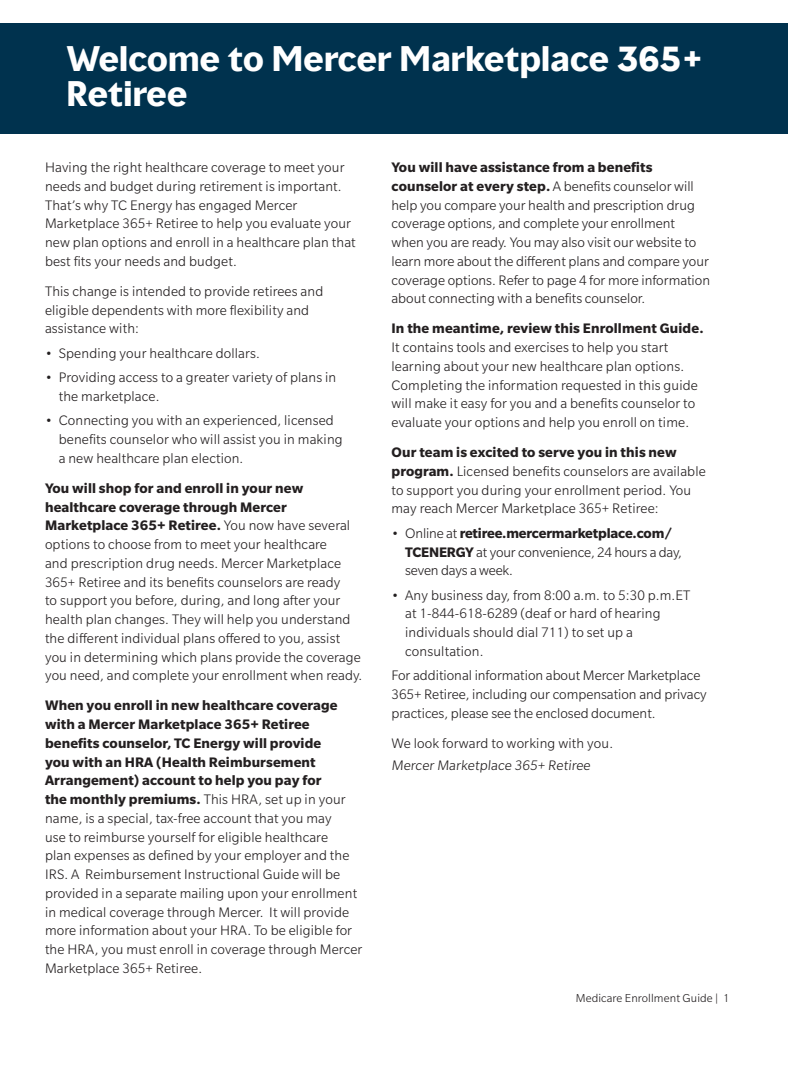
<style>
.page{position:relative;width:810px;height:1080px;background:#fff}
.page>*{position:absolute;margin:0;border:0;box-sizing:border-box;transform-origin:0 0}
.BODY{font:700 32.5px/35px "MMC Display";letter-spacing:.01em;color:#fff}
.BODY-2{font:300 15px/18.8px "Slate Pro";letter-spacing:.01em;color:#231f20}
.BODY-3{font:300 15px/18.8px "Slate Pro";letter-spacing:-.01em;color:#231f20}
.t1{font:300 12.5px "Slate Pro";letter-spacing:.01em;color:#231f20}
.s1{font-weight:700}
</style>
<div class="page">
<div style="left:0;top:23px;width:788px;height:111px;background:#00324e"></div>
<p class="BODY" style="left:67px;top:42px;width:638px">Welcome to Mercer Marketplace 365+<br>Retiree</p>
<p class="BODY-2" style="left:45px;top:158px;width:312px">Having the right healthcare coverage to meet your needs and budget during retirement is important.<br>That’s why TC Energy has engaged Mercer Marketplace 365+ Retiree to help you evaluate your new plan options and enroll in a healthcare plan that best fits your needs and budget.</p>
<p class="BODY-2" style="left:45px;top:282px;width:280px">This change is intended to provide retirees and eligible dependents with more flexibility and assistance with:</p>
<p class="BODY-2" style="left:45px;top:344px;width:216px">• Spending your healthcare dollars.</p>
<p class="BODY-2" style="left:59px;top:368px;width:279px;text-indent:-14px">• Providing access to a greater variety of plans in the marketplace.</p>
<p class="BODY-2" style="left:59px;top:411px;width:286px;text-indent:-14px">• Connecting you with an experienced, licensed benefits counselor who will assist you in making a new healthcare plan election.</p>
<p class="BODY-2" style="left:45px;top:479px;width:319px"><span class="s1">You will shop for and enroll in your new healthcare coverage through Mercer Marketplace 365+ Retiree.</span> You now have several options to choose from to meet your healthcare<br>and prescription drug needs. Mercer Marketplace 365+ Retiree and its benefits counselors are ready<br>to support you before, during, and long after your health plan changes. They will help you understand the different individual plans offered to you, assist you in determining which plans provide the coverage you need, and complete your enrollment when ready.</p>
<p class="BODY-2" style="left:45px;top:696px;width:319px"><span class="s1">When you enroll in new healthcare coverage with a Mercer Marketplace 365+ Retiree benefits counselor, TC Energy will provide<br>you with an HRA (Health Reimbursement Arrangement) account to help you pay for<br>the monthly premiums.</span> This HRA, set up in your name, is a special, tax-free account that you may<br>use to reimburse yourself for eligible healthcare<br>plan expenses as defined by your employer and the IRS. A Reimbursement Instructional Guide will be provided in a separate mailing upon your enrollment in medical coverage through Mercer. It will provide more information about your HRA. To be eligible for the HRA, you must enroll in coverage through Mercer Marketplace 365+ Retiree.</p>
<p class="BODY-2" style="left:392px;top:158px;width:320px"><span class="s1">You will have assistance from a benefits counselor at every step.</span> A benefits counselor will help you compare your health and prescription drug coverage options, and complete your enrollment when you are ready. You may also visit our website to learn more about the different plans and compare your coverage options. Refer to page 4 for more information about connecting with a benefits counselor.</p>
<p class="BODY-2" style="left:392px;top:319px;width:314px"><span class="s1">In the meantime, review this Enrollment Guide.<br></span>It contains tools and exercises to help you start learning about your new healthcare plan options.<br>Completing the information requested in this guide will make it easy for you and a benefits counselor to evaluate your options and help you enroll on time.</p>
<p class="BODY-2" style="left:392px;top:443px;width:316px"><span class="s1">Our team is excited to serve you in this new program.</span> Licensed benefits counselors are available to support you during your enrollment period. You may reach Mercer Marketplace 365+ Retiree:</p>
<p class="BODY-3" style="left:405px;top:524px;width:278px;text-indent:-14px">• Online at <span class="s1">retiree.mercermarketplace.com/<br>TCENERGY</span> at your convenience, 24 hours a day, seven days a week.</p>
<p class="BODY-2" style="left:405px;top:585px;width:287px;text-indent:-14px">• Any business day, from 8:00 a.m. to 5:30 p.m.ET at 1-844-618-6289 (deaf or hard of hearing individuals should dial 711) to set up a consultation.</p>
<p class="BODY-2" style="left:392px;top:666px;width:317px">For additional information about Mercer Marketplace<br>365+ Retiree, including our compensation and privacy practices, please see the enclosed document.</p>
<p class="BODY-2" style="left:392px;top:734px;width:223px">We look forward to working with you.</p>
<p class="BODY-2" style="left:392px;top:756px;width:202px">Mercer Marketplace 365+ Retiree</p>
<p class="t1" style="left:576px;top:992px;width:155px">Medicare Enrollment Guide | 1</p>
</div>
